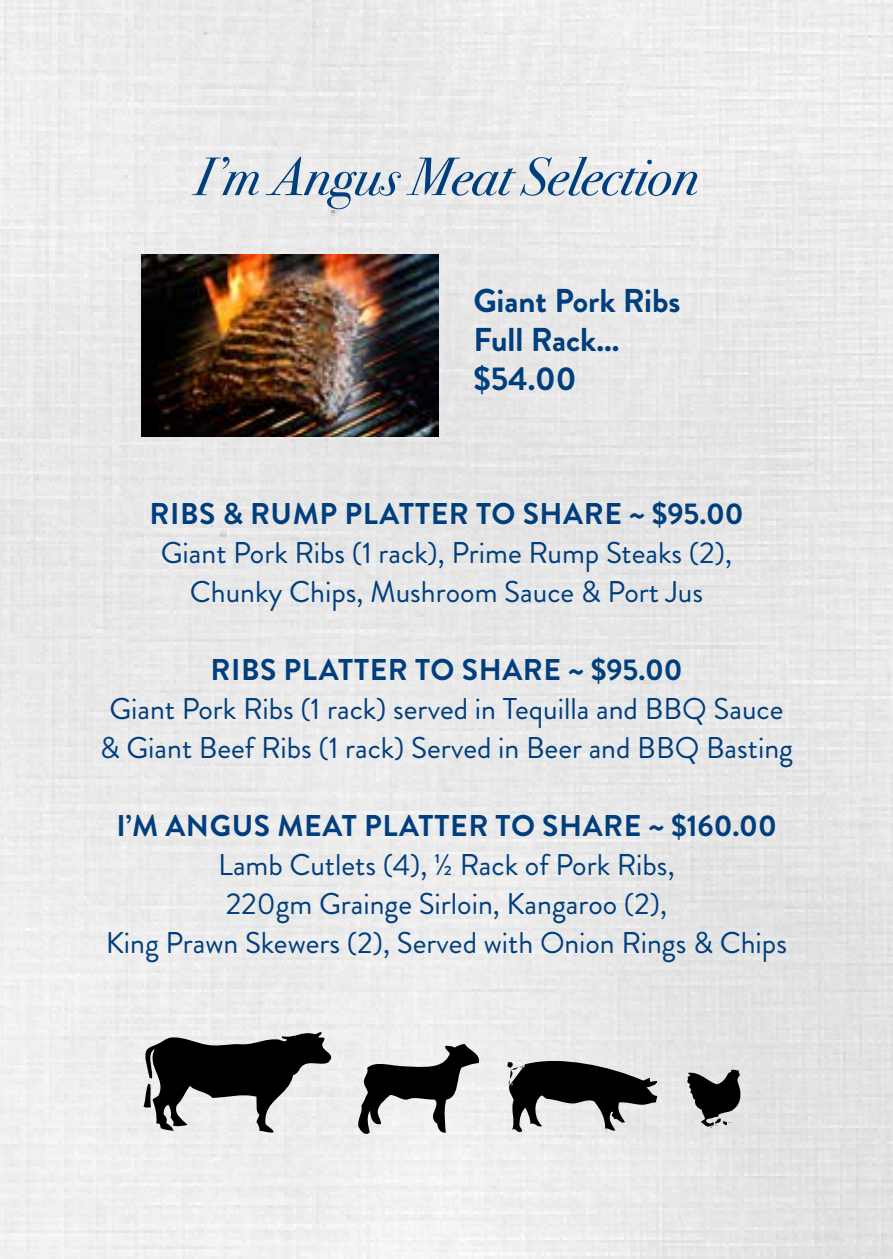
<style>
.page{position:relative;width:893px;height:1259px;background:#fff}
.page>*{position:absolute;margin:0;border:0;box-sizing:border-box;transform-origin:0 0}
.t1{font:italic 54px "Bodoni Svty Two ITCTT";color:#003e7e}
.t2{font:700 33px/39px "Brandon Grotesque";color:#003e7e}
.t3{font:30px/39px "Brandon Grotesque";color:#003e7e;text-align:center}
.t4{font:700 30px "Brandon Grotesque";letter-spacing:.02em;color:#003e7e}
</style>
<div class="page">
<img style="left:0;top:0;width:893px;height:1259px">
<svg style="left:143px;top:1030px;width:189px;height:103px"></svg>
<svg style="left:357px;top:1044px;width:124px;height:93px"></svg>
<svg style="left:504px;top:1055px;width:154px;height:78px;background:#7a7a7a"></svg>
<svg style="left:687px;top:1069px;width:54px;height:59px;background:#646464"></svg>
<img style="left:142px;top:254px;width:296px;height:182px">
<h1 class="t1" style="left:194px;top:130px;width:506px">I’m Angus Meat Selection</h1>
<p class="t2" style="left:473px;top:282px;width:209px">Giant Pork Ribs<br>Full Rack... $54.00</p>
<p class="t4" style="left:150px;top:492px;width:596px">RIBS &amp; RUMP PLATTER TO SHARE ~ $95.00</p>
<p class="t3" style="left:161px;top:533px;width:573px">Giant Pork Ribs (1 rack), Prime Rump Steaks (2),<br>Chunky Chips, Mushroom Sauce &amp; Port Jus</p>
<p class="t4" style="left:210px;top:648px;width:474px">RIBS PLATTER TO SHARE ~ $95.00</p>
<p class="t3" style="left:100px;top:689px;width:695px">Giant Pork Ribs (1 rack) served in Tequilla and BBQ Sauce &amp; Giant Beef Ribs (1 rack) Served in Beer and BBQ Basting</p>
<p class="t4" style="left:116px;top:804px;width:662px">I’M ANGUS MEAT PLATTER TO SHARE ~ $160.00</p>
<p class="t3" style="left:106px;top:845px;width:683px">Lamb Cutlets (4), ½ Rack of Pork Ribs,<br>220gm Grainge Sirloin, Kangaroo (2),<br>King Prawn Skewers (2), Served with Onion Rings &amp; Chips</p>
</div>
